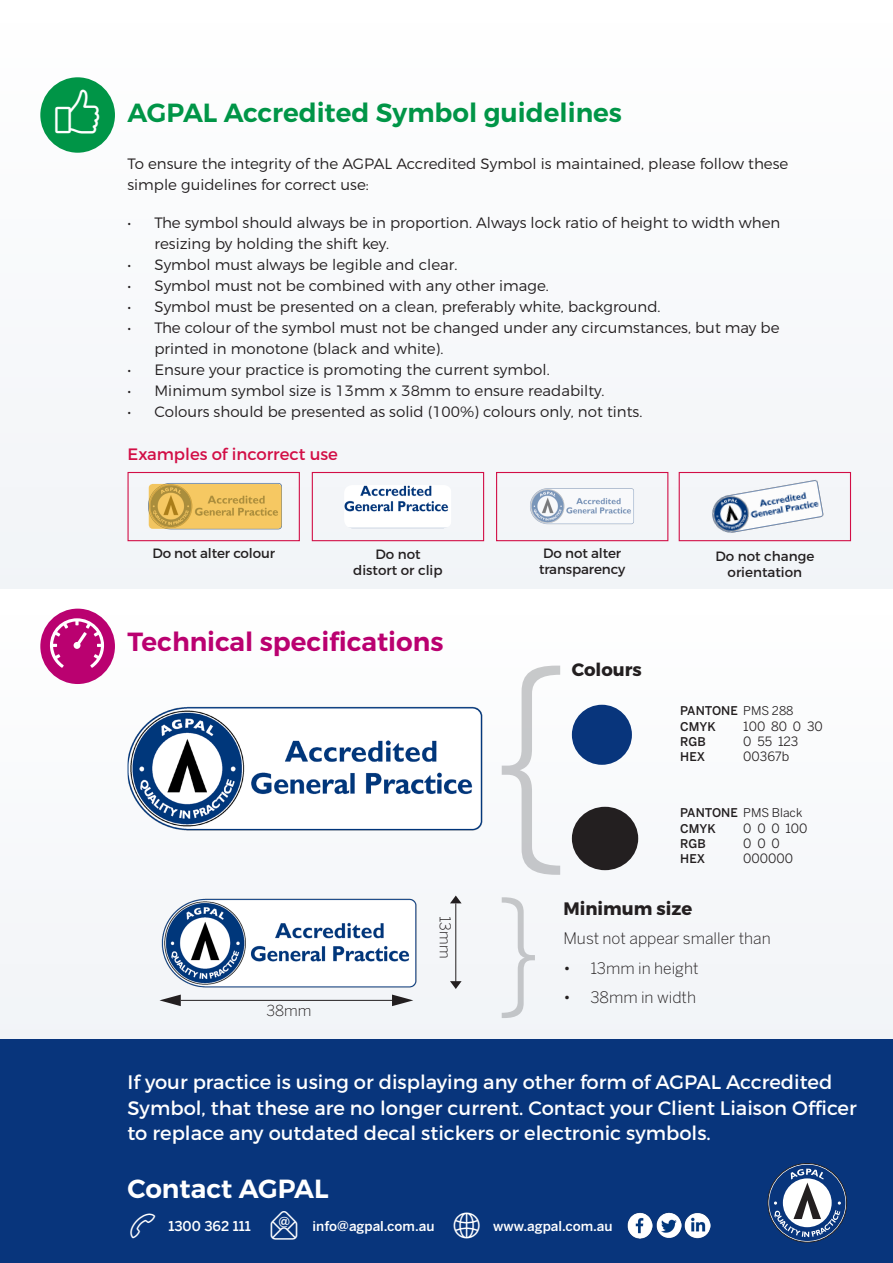
<style>
.page{position:relative;width:893px;height:1263px;background:#fff}
.page>*{position:absolute;margin:0;border:0;box-sizing:border-box;transform-origin:0 0}
.t1{font:600 26.25px "Montserrat";color:#009547}
.t2{font:600 26.25px "Montserrat";color:#ba0170}
.t3{font:600 26.25px "Montserrat";color:#fff}
.t4{font:19.5px/25.5px "Montserrat";color:#fff}
.Heading_3{font:700 18px "Montserrat";color:#231f20}
.Heading_2{font:16.5px "Montserrat";color:#d20e46}
.body_text{font:300 15.75px "Benton Sans";color:#231f20}
.t5{font:300 15px/21px "Montserrat";color:#231f20}
.t6{font:300 15px "Benton Sans";color:#231f20}
.t7{font:13.5px/16.2px "Montserrat";letter-spacing:-.005em;color:#231f20;text-align:center}
.t8{font:500 13.5px "Benton Sans";color:#fff}
.t9{font:12.75px "Benton Sans";color:#231f20}
.t10{font:500 12px "Benton Sans";color:#231f20}
.t11{font:12px "Benton Sans";color:#231f20}
.s1{font-weight:400}
.s2{font-weight:500}
</style>
<div class="page">
<div style="left:0;top:588px;width:893px;height:451px;background:#f7f9fb"></div>
<div style="left:0;top:1039px;width:893px;height:224px;background:#08357c"></div>
<svg style="left:774px;top:1168px;width:67px;height:69px"></svg>
<img style="left:627px;top:1212px;width:26px;height:26px">
<img style="left:656px;top:1212px;width:26px;height:26px">
<img style="left:685px;top:1213px;width:25px;height:25px">
<div style="left:0;top:0;width:893px;height:588px;background:#f8f9fb"></div>
<div style="left:40px;top:77px;width:75px;height:76px;background:#009547;border-radius:50%"></div>
<div style="left:40px;top:609px;width:75px;height:75px;background:#ba0170;border-radius:50%"></div>
<div style="left:572px;top:705px;width:60px;height:60px;background:#08357c;border-radius:50%"></div>
<svg style="left:502px;top:666px;width:58px;height:209px"></svg>
<svg style="left:502px;top:897px;width:33px;height:121px"></svg>
<img style="left:161px;top:898px;width:256px;height:90px">
<hr style="left:455px;top:903px;width:1px;height:80px;background:#231f20">
<svg style="left:450px;top:895px;width:12px;height:8px"></svg>
<svg style="left:450px;top:981px;width:12px;height:8px"></svg>
<hr style="left:181px;top:1000px;width:217px;height:1px;background:#231f20">
<svg style="left:159px;top:994px;width:22px;height:12px"></svg>
<svg style="left:392px;top:994px;width:21px;height:12px"></svg>
<img style="left:128px;top:706px;width:355px;height:125px">
<div style="left:572px;top:807px;width:66px;height:63px;background:#231f20;border-radius:50%"></div>
<div style="left:127px;top:472px;width:173px;height:69px;border:1px solid #d20e46"></div>
<div style="left:312px;top:472px;width:172px;height:69px;border:1px solid #d20e46"></div>
<div style="left:496px;top:472px;width:172px;height:69px;border:1px solid #d20e46"></div>
<div style="left:679px;top:472px;width:172px;height:69px;border:1px solid #d20e46"></div>
<img style="left:344px;top:485px;width:105px;height:43px">
<img style="left:530px;top:488px;width:104px;height:37px">
<img style="left:705px;top:479px;width:124px;height:62px">
<img style="left:148px;top:483px;width:134px;height:47px">
<svg style="left:149px;top:484px;width:133px;height:45px;fill:#f6c862"></svg>
<p class="t1" style="left:128px;top:97px;width:496px">AGPAL Accredited Symbol guidelines</p>
<p class="t5" style="left:128px;top:153px;width:662px">To ensure the integrity of the AGPAL Accredited Symbol is maintained, please follow these simple guidelines for correct use:</p>
<p class="t5" style="left:154px;top:212px;width:627px;text-indent:-27px">• The symbol should always be in proportion. Always lock ratio of height to width when resizing by holding the shift key.</p>
<p class="t5" style="left:128px;top:254px;width:331px">• Symbol must always be legible and clear.</p>
<p class="t5" style="left:128px;top:275px;width:423px">• Symbol must not be combined with any other image.</p>
<p class="t5" style="left:128px;top:296px;width:535px">• Symbol must be presented on a clean, preferably white, background.</p>
<p class="t5" style="left:154px;top:317px;width:626px;text-indent:-27px">• The colour of the symbol must not be changed under any circumstances, but may be printed in monotone (black and white).</p>
<p class="t5" style="left:128px;top:359px;width:424px">• Ensure your practice is promoting the current symbol.</p>
<p class="t5" style="left:128px;top:380px;width:479px">• Minimum symbol size is 13mm x 38mm to ensure readabilty.</p>
<p class="t5" style="left:128px;top:401px;width:516px">• Colours should be presented as solid (100%) colours only, not tints.</p>
<p class="Heading_2" style="left:128px;top:444px;width:212px">Examples of incorrect use</p>
<p class="t7" style="left:152px;top:545px;width:124px">Do not alter colour</p>
<p class="t7" style="left:353px;top:546px;width:91px">Do not distort or clip</p>
<p class="t7" style="left:539px;top:545px;width:88px">Do not alter transparency</p>
<p class="t7" style="left:715px;top:547px;width:100px">Do not change orientation</p>
<p class="t2" style="left:128px;top:625px;width:317px">Technical specifications</p>
<p class="t6" style="left:266px;top:1002px;width:47px">38mm</p>
<p class="t6" style="left:454px;top:916px;width:44px;rotate:90deg">13mm</p>
<p class="Heading_3" style="left:572px;top:659px;width:72px">Colours</p>
<p class="t10" style="left:680px;top:704px;width:115px">PANTONE <span class="s1">PMS 288</span></p>
<p class="t10" style="left:680px;top:719px;width:37px">CMYK</p>
<p class="t9" style="left:743px;top:718px;width:81px">100 80 0 30</p>
<p class="t10" style="left:680px;top:734px;width:27px">RGB</p>
<p class="t9" style="left:743px;top:734px;width:57px">0 55 123</p>
<p class="t10" style="left:680px;top:750px;width:26px">HEX</p>
<p class="t9" style="left:743px;top:749px;width:48px">00367b</p>
<p class="t11" style="left:680px;top:806px;width:124px"><span class="s2">PANTONE</span> PMS Black</p>
<p class="t10" style="left:680px;top:821px;width:37px">CMYK</p>
<p class="t9" style="left:743px;top:820px;width:66px">0 0 0 100</p>
<p class="t10" style="left:680px;top:836px;width:27px">RGB</p>
<p class="t9" style="left:743px;top:836px;width:38px">0 0 0</p>
<p class="t10" style="left:680px;top:852px;width:26px">HEX</p>
<p class="t9" style="left:743px;top:851px;width:51px">000000</p>
<p class="Heading_3" style="left:563px;top:897px;width:130px">Minimum size</p>
<p class="body_text" style="left:563px;top:929px;width:209px">Must not appear smaller than</p>
<p class="body_text" style="left:563px;top:959px;width:137px">• 13mm in height</p>
<p class="body_text" style="left:563px;top:988px;width:134px">• 38mm in width</p>
<p class="t4" style="left:128px;top:1069px;width:731px">If your practice is using or displaying any other form of AGPAL Accredited<br>Symbol, that these are no longer current. Contact your Client Liaison Officer to replace any outdated decal stickers or electronic symbols.</p>
<p class="t3" style="left:128px;top:1172px;width:203px">Contact AGPAL</p>
<p class="t8" style="left:168px;top:1218px;width:84px">1300 362 111</p>
<p class="t8" style="left:278px;top:1214px;width:13px">@</p>
<p class="t8" style="left:313px;top:1218px;width:123px">info@agpal.com.au</p>
<p class="t8" style="left:493px;top:1218px;width:121px">www.agpal.com.au</p>
</div>
